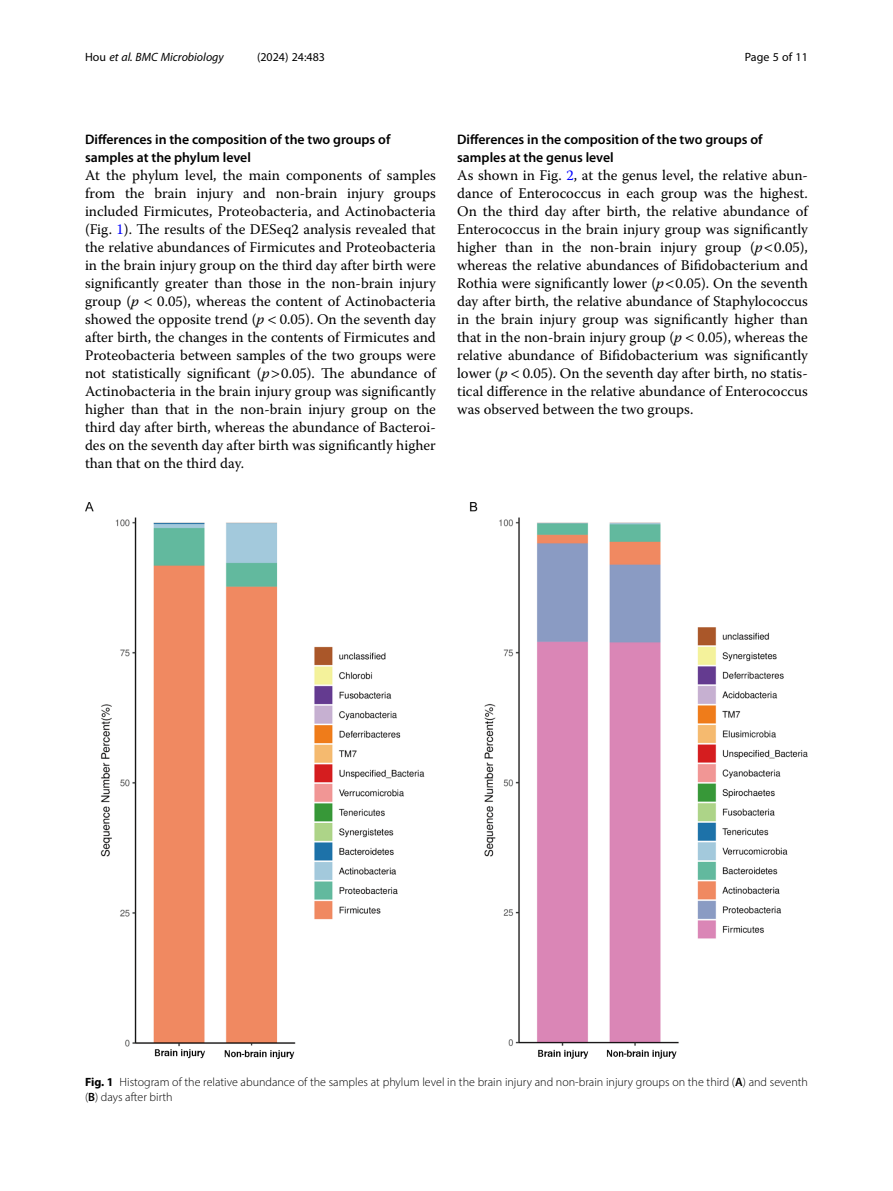
<style>
.page{position:relative;width:893px;height:1191px;background:#fff}
.page>*{position:absolute;margin:0;border:0;box-sizing:border-box;transform-origin:0 0}
.Body_Text{font:14.7px/18px "Warnock Pro";color:#000;text-align:justify}
.Head_2{font:600 13.8px/18px "Myriad Pro";color:#000}
.Figure_Caption{font:300 12px/15px "Myriad Pro";color:#000}
.t1{font:italic 12px "Myriad Pro";color:#000}
.t2{font:12px "Myriad Pro";color:#000}
.s1{font-style:normal}
.s2{color:#00f}
.s3{font-style:italic}
.s4{font-weight:700}
.s5{font-weight:600}
</style>
<div class="page">
<img style="left:85px;top:502px;width:723px;height:557px">
<p class="t1" style="left:85px;top:50px;width:140px"><span class="s1">Hou</span> et al. BMC Microbiology</p>
<p class="t2" style="left:257px;top:50px;width:70px">(2024) 24:483</p>
<p class="t2" style="left:745px;top:50px;width:65px">Page 5 of 11</p>
<p class="Head_2" style="left:85px;top:130px;width:307px">Differences in the composition of the two groups of samples at the phylum level</p>
<p class="Body_Text" style="left:85px;top:166px;width:352px">At the phylum level, the main components of samples from the brain injury and non-brain injury groups included Firmicutes, Proteobacteria, and Actinobacteria (Fig. <span class="s2">1</span>). The results of the DESeq2 analysis revealed that the relative abundances of Firmicutes and Proteobacteria in the brain injury group on the third day after birth were significantly greater than those in the non-brain injury group (<span class="s3">p</span> 0.05), whereas the content of Actinobacteria showed the opposite trend (<span class="s3">p</span> 0.05). On the seventh day after birth, the changes in the contents of Firmicutes and Proteobacteria between samples of the two groups were not statistically significant (<span class="s3">p</span> 0.05). The abundance of Actinobacteria in the brain injury group was significantly higher than that in the non-brain injury group on the third day after birth, whereas the abundance of Bacteroi&shy;des on the seventh day after birth was significantly higher than that on the third day.</p>
<p class="Head_2" style="left:457px;top:130px;width:307px">Differences in the composition of the two groups of samples at the genus level</p>
<p class="Body_Text" style="left:457px;top:166px;width:352px">As shown in Fig. <span class="s2">2</span>, at the genus level, the relative abun&shy;dance of Enterococcus in each group was the highest.<br>On the third day after birth, the relative abundance of Enterococcus in the brain injury group was significantly higher than in the non-brain injury group (<span class="s3">p</span> 0.05), whereas the relative abundances of Bifidobacterium and Rothia were significantly lower (<span class="s3">p</span> 0.05). On the seventh day after birth, the relative abundance of Staphylococcus in the brain injury group was significantly higher than that in the non-brain injury group (<span class="s3">p</span> 0.05), whereas the relative abundance of Bifidobacterium was significantly lower (<span class="s3">p</span> 0.05). On the seventh day after birth, no statis&shy;tical difference in the relative abundance of Enterococcus was observed between the two groups.</p>
<p class="Figure_Caption" style="left:85px;top:1074px;width:724px"><span class="s4">Fig. 1</span> Histogram of the relative abundance of the samples at phylum level in the brain injury and non-brain injury groups on the third (<span class="s5">A</span>) and seventh (<span class="s5">B</span>) days after birth</p>
</div>
